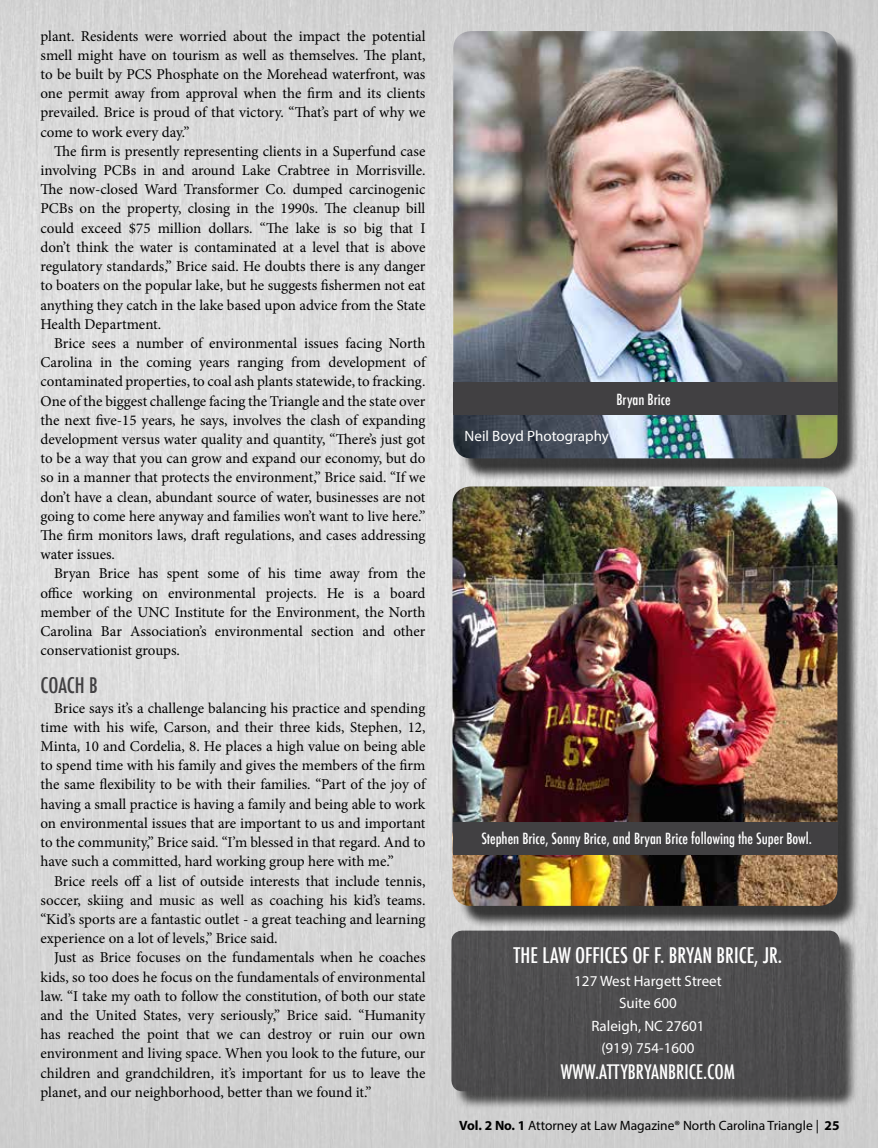
<style>
.page{position:relative;width:878px;height:1148px;background:#fff}
.page>*{position:absolute;margin:0;border:0;box-sizing:border-box;transform-origin:0 0}
.t1{font:500 condensed 21px "Futura";color:#fff}
.t2{font:500 condensed 21px "Futura";letter-spacing:-.005em;color:#414042}
.t3{font:500 condensed 19.5px "Futura";color:#fff}
.t4{font:15px/19.2px "Minion Pro";letter-spacing:-.005em;color:#000;text-align:justify}
.t5{font:15px/22.5px "Myriad Pro";color:#fff;text-align:center}
.t6{font:500 condensed 15px "Futura";color:#fff}
.t7{font:13.5px "Myriad Pro";color:#000}
.s1{font-weight:700}
</style>
<div class="page">
<img style="left:0;top:0;width:878px;height:1148px">
<div style="left:458px;top:492px;width:402px;height:436px;background:#000;opacity:.75"></div>
<img style="left:452px;top:486px;width:385px;height:419px">
<div style="left:453px;top:822px;width:384px;height:33px;background:#414042"></div>
<div style="left:459px;top:37px;width:400px;height:444px;background:#000;opacity:.75"></div>
<img style="left:453px;top:31px;width:384px;height:427px">
<div style="left:453px;top:382px;width:384px;height:33px;background:#414042"></div>
<p class="t4" style="left:40px;top:26px;width:386px">plant. Residents were worried about the impact the potential smell might have on tourism as well as themselves. The plant, to be built by PCS Phosphate on the Morehead waterfront, was one permit away from approval when the firm and its clients prevailed. Brice is proud of that victory. “That’s part of why we come to work every day.”</p>
<p class="t4" style="left:40px;top:141px;width:386px;text-indent:14px">The firm is presently representing clients in a Superfund case involving PCBs in and around Lake Crabtree in Morrisville.<br>The now-closed Ward Transformer Co. dumped carcinogenic PCBs on the property, closing in the 1990s. The cleanup bill could exceed $75 million dollars. “The lake is so big that I don’t think the water is contaminated at a level that is above regulatory standards,” Brice said. He doubts there is any danger to boaters on the popular lake, but he suggests fishermen not eat anything they catch in the lake based upon advice from the State Health Department.</p>
<p class="t4" style="left:40px;top:333px;width:386px;text-indent:14px">Brice sees a number of environmental issues facing North Carolina in the coming years ranging from development of contaminated properties, to coal ash plants statewide, to fracking.<br>One of the biggest challenge facing the Triangle and the state over the next five-15 years, he says, involves the clash of expanding development versus water quality and quantity, “There’s just got to be a way that you can grow and expand our economy, but do so in a manner that protects the environment,” Brice said. “If we don’t have a clean, abundant source of water, businesses are not going to come here anyway and families won’t want to live here.” The firm monitors laws, draft regulations, and cases addressing water issues.</p>
<p class="t4" style="left:40px;top:564px;width:386px;text-indent:14px">Bryan Brice has spent some of his time away from the office working on environmental projects. He is a board member of the UNC Institute for the Environment, the North Carolina Bar Association’s environmental section and other conservationist groups.</p>
<h1 class="t2" style="left:40px;top:672px;width:59px">COACH B</h1>
<p class="t4" style="left:40px;top:698px;width:386px;text-indent:14px">Brice says it’s a challenge balancing his practice and spending time with his wife, Carson, and their three kids, Stephen, 12, Minta, 10 and Cordelia, 8. He places a high value on being able to spend time with his family and gives the members of the firm the same flexibility to be with their families. “Part of the joy of having a small practice is having a family and being able to work on environmental issues that are important to us and important to the community,” Brice said. “I’m blessed in that regard. And to have such a committed, hard working group here with me.”</p>
<p class="t4" style="left:40px;top:871px;width:386px;text-indent:14px">Brice reels off a list of outside interests that include tennis, soccer, skiing and music as well as coaching his kid’s teams. “Kid’s sports are a fantastic outlet - a great teaching and learning experience on a lot of levels,” Brice said.</p>
<p class="t4" style="left:40px;top:948px;width:386px;text-indent:14px">Just as Brice focuses on the fundamentals when he coaches kids, so too does he focus on the fundamentals of environmental law. “I take my oath to follow the constitution, of both our state and the United States, very seriously,” Brice said. “Humanity has reached the point that we can destroy or ruin our own environment and living space. When you look to the future, our children and grandchildren, it’s important for us to leave the planet, and our neighborhood, better than we found it.”</p>
<h1 class="t1" style="left:513px;top:941px;width:270px">THE LAW OFFICES OF F. BRYAN BRICE, JR.</h1>
<p class="t6" style="left:616px;top:390px;width:56px">Bryan Brice</p>
<p class="t5" style="left:464px;top:424px;width:146px">Neil Boyd Photography</p>
<p class="t6" style="left:481px;top:828px;width:332px">Stephen Brice, Sonny Brice, and Bryan Brice following the Super Bowl.</p>
<p class="t5" style="left:574px;top:969px;width:149px">127 West Hargett Street<br>Suite 600<br>Raleigh, NC 27601 (919) 754-1600</p>
<h2 class="t3" style="left:561px;top:1058px;width:176px">WWW.ATTYBRYANBRICE.COM</h2>
<p class="t7" style="left:459px;top:1116px;width:382px"><span class="s1">Vol. 2 No. 1</span> Attorney at Law Magazine® North Carolina Triangle | <span class="s1">25</span></p>
</div>
